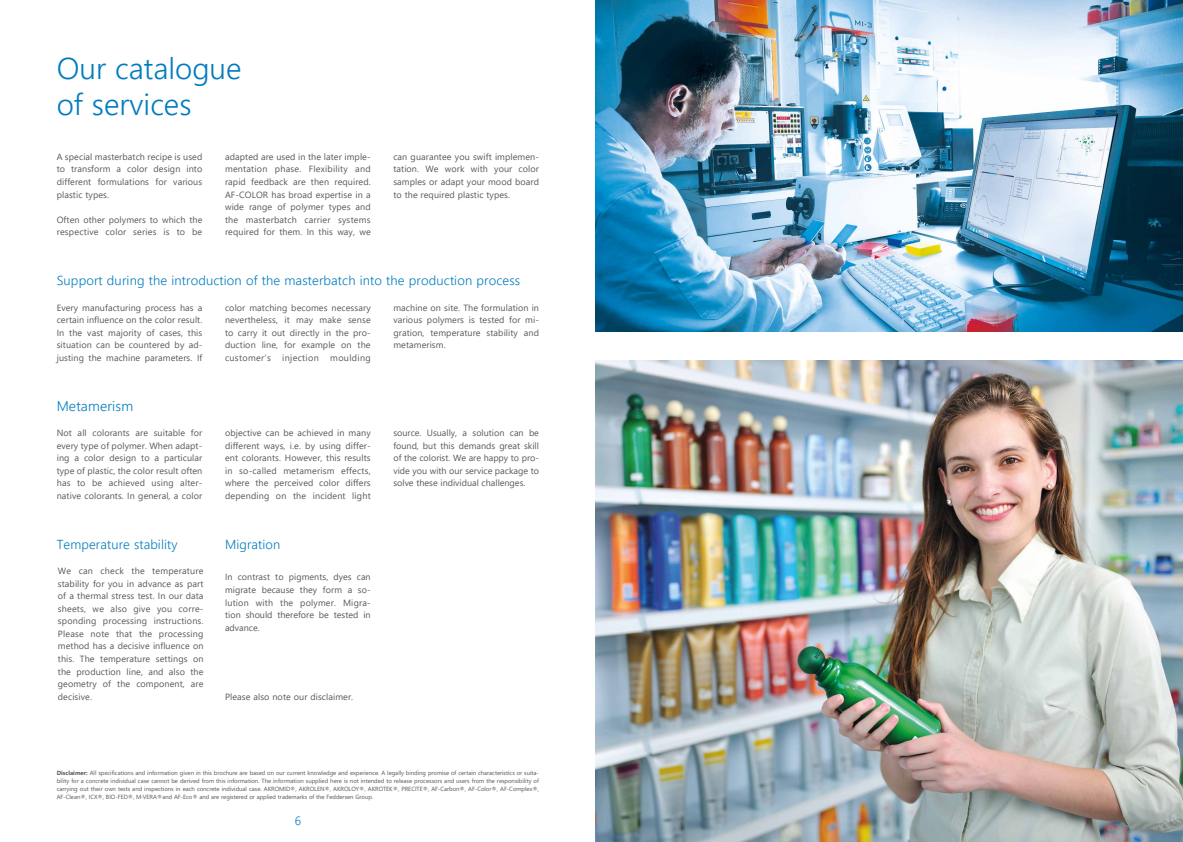
<style>
.page{position:relative;width:1183px;height:842px;background:#fff}
.page>*{position:absolute;margin:0;border:0;box-sizing:border-box;transform-origin:0 0}
.t1{font:300 30px/36px "Segoe UI";color:#007cbe}
.t2{font:300 14px "Segoe UI";letter-spacing:.01em;color:#007cbe}
.t3{font:300 13px "Segoe UI";letter-spacing:.01em;color:#007cbe}
.t4{font:300 12px "Segoe UI";color:#007cbe}
.t5{font:9px/12.5px "Segoe UI";letter-spacing:.01em;color:#58585c;text-align:justify}
.t6{font:9px "Segoe UI";letter-spacing:.035em;color:#58585c}
.t7{font:6px/8px "Segoe UI";letter-spacing:-.005em;color:#58585c;text-align:justify}
.s1{font-weight:700}
</style>
<div class="page">
<img style="left:595px;top:360px;width:587px;height:482px">
<img style="left:595px;top:0;width:587px;height:332px">
<h1 class="t1" style="left:57px;top:47px;width:186px">Our catalogue of services</h1>
<p class="t5" style="left:225px;top:150px;width:147px">adapted are used in the later imple&shy;mentation phase. Flexibility and rapid feedback are then required.<br>AF-COLOR has broad expertise in a wide range of polymer types and the masterbatch carrier systems required for them. In this way, we</p>
<p class="t5" style="left:393px;top:150px;width:147px">can guarantee you swift implemen&shy;tation. We work with your color samples or adapt your mood board to the required plastic types.</p>
<h3 class="t3" style="left:57px;top:269px;width:465px">Support during the introduction of the masterbatch into the production process</h3>
<p class="t5" style="left:57px;top:300px;width:147px">Every manufacturing process has a certain influence on the color result.<br>In the vast majority of cases, this situation can be countered by ad&shy;justing the machine parameters. If</p>
<p class="t5" style="left:225px;top:300px;width:147px">color matching becomes necessary nevertheless, it may make sense to carry it out directly in the pro&shy;duction line, for example on the customer’s</p>
<p class="t5" style="left:57px;top:150px;width:147px">A special masterbatch recipe is used to transform a color design into different formulations for various plastic types.</p>
<p class="t5" style="left:57px;top:212px;width:147px">Often other polymers to which the respective color series is to be</p>
<p class="t5" style="left:393px;top:300px;width:147px">machine on site. The formulation in various polymers is tested for mi&shy;gration, temperature stability and metamerism.</p>
<p class="t6" style="left:282px;top:349px;width:38px">injection</p>
<p class="t6" style="left:330px;top:349px;width:42px">moulding</p>
<h2 class="t2" style="left:57px;top:393px;width:78px">Metamerism</h2>
<p class="t5" style="left:57px;top:426px;width:147px">Not all colorants are suitable for every type of polymer. When adapt&shy;ing a color design to a particular type of plastic, the color result often has to be achieved using alter&shy;native colorants. In general, a color</p>
<p class="t5" style="left:225px;top:426px;width:147px">objective can be achieved in many different ways, i.e. by using differ&shy;ent colorants. However, this results in so-called metamerism effects, where the perceived color differs depending on the incident light</p>
<p class="t5" style="left:393px;top:426px;width:147px">source. Usually, a solution can be found, but this demands great skill of the colorist. We are happy to pro&shy;vide you with our service package to solve these individual challenges.</p>
<h3 class="t3" style="left:57px;top:532px;width:122px">Temperature stability</h3>
<p class="t5" style="left:58px;top:564px;width:147px">We can check the temperature stability for you in advance as part of a thermal stress test. In our data sheets, we also give you corre&shy;sponding processing instructions.<br>Please note that the processing method has a decisive influence on this. The temperature settings on the production line, and also the geometry of the component, are decisive.</p>
<h3 class="t3" style="left:225px;top:532px;width:57px">Migration</h3>
<p class="t5" style="left:225px;top:570px;width:147px">In contrast to pigments, dyes can migrate because they form a so&shy;lution with the polymer. Migra&shy;tion should therefore be tested in advance.</p>
<p class="t5" style="left:225px;top:689px;width:130px">Please also note our disclaimer.</p>
<p class="t7" style="left:57px;top:768px;width:483px"><span class="s1">Disclaimer:</span> All specifications and information given in this brochure are based on our current knowledge and experience. A legally binding promise of certain characteristics or suita&shy;bility for a concrete individual case cannot be derived from this information. The information supplied here is not intended to release processors and users from the responsibility of carrying out their own tests and inspections in each concrete individual case. AKROMID®, AKROLEN®, AKROLOY®, AKROTEK®, PRECITE®, AF-Carbon®, AF-Color®, AF-Complex®, AF-Clean®, ICX®, BIO-FED®, M·VERA®and AF-Eco® and are registered or applied trademarks of the Feddersen Group.</p>
<h3 class="t4" style="left:294px;top:810px;width:8px">6</h3>
</div>
